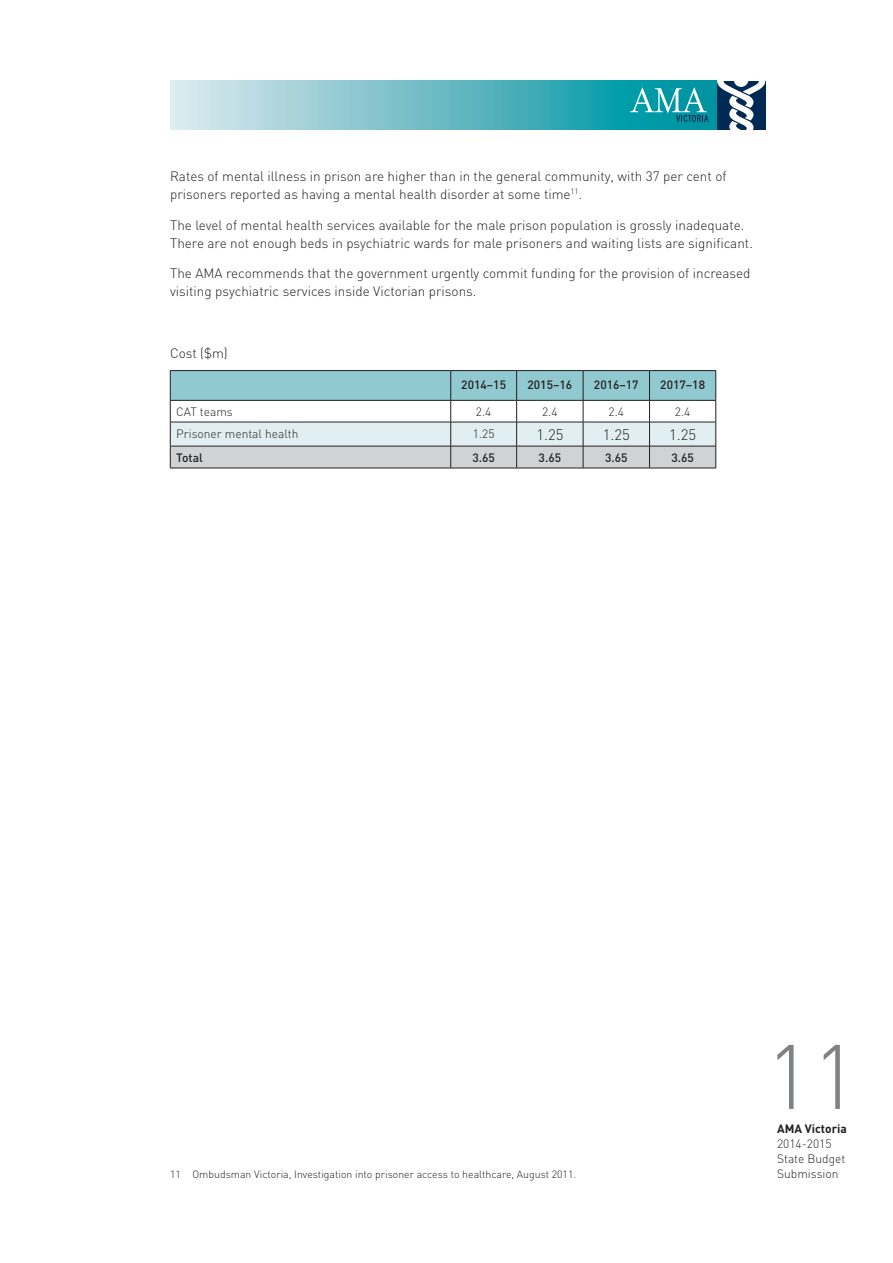
<style>
.page{position:relative;width:893px;height:1263px;background:#fff}
.page>*{position:absolute;margin:0;border:0;box-sizing:border-box;transform-origin:0 0}
.t1{font:300 90px "DIN";color:#808285}
.body{font:300 15px "DIN";color:#231f20}
.t2{font:300 13.5px/18px "DIN";color:#231f20}
.body-2{font:300 12px/15px "DIN";color:#231f20}
.body-3{font:500 12px "DIN";color:#231f20}
.t3{font:700 12px "DIN";color:#231f20}
.body-4{font:300 10.5px "DIN";color:#231f20}
</style>
<div class="page">
<svg style="left:170px;top:81px;width:547px;height:48px;background:#70bec7"></svg>
<svg style="left:717px;top:81px;width:48px;height:48px"></svg>
<svg style="left:630px;top:88px;width:78px;height:34px;background:#2ea6b2"></svg>
<hr style="left:170px;top:370px;width:281px;height:1px;background:#231f20">
<hr style="left:451px;top:370px;width:66px;height:1px;background:#231f20">
<hr style="left:517px;top:370px;width:66px;height:1px;background:#231f20">
<hr style="left:583px;top:370px;width:66px;height:1px;background:#231f20">
<hr style="left:649px;top:370px;width:67px;height:1px;background:#231f20">
<hr style="left:451px;top:468px;width:66px;height:1px;background:#231f20">
<hr style="left:649px;top:468px;width:67px;height:1px;background:#231f20">
<hr style="left:170px;top:468px;width:281px;height:1px;background:#231f20">
<hr style="left:517px;top:468px;width:66px;height:1px;background:#231f20">
<svg style="left:170px;top:371px;width:546px;height:97px"></svg>
<hr style="left:583px;top:468px;width:66px;height:1px;background:#231f20">
<p class="t2" style="left:170px;top:167px;width:558px">Rates of mental illness in prison are higher than in the general community, with 37 per cent of prisoners reported as having a mental health disorder at some time<sup>11</sup>.</p>
<p class="t2" style="left:170px;top:216px;width:584px">The level of mental health services available for the male prison population is grossly inadequate.<br>There are not enough beds in psychiatric wards for male prisoners and waiting lists are significant.</p>
<p class="t2" style="left:170px;top:264px;width:582px">The AMA recommends that the government urgently commit funding for the provision of increased visiting psychiatric services inside Victorian prisons.</p>
<p class="t2" style="left:170px;top:344px;width:59px">Cost ($m)</p>
<p class="body-3" style="left:461px;top:377px;width:46px">2014–15</p>
<p class="body-3" style="left:527px;top:377px;width:46px">2015–16</p>
<p class="body-3" style="left:594px;top:377px;width:46px">2016–17</p>
<p class="body-3" style="left:660px;top:377px;width:46px">2017–18</p>
<p class="body-2" style="left:176px;top:404px;width:58px">CAT teams</p>
<p class="body-2" style="left:476px;top:404px;width:17px">2.4</p>
<p class="body-2" style="left:542px;top:404px;width:17px">2.4</p>
<p class="body-2" style="left:609px;top:404px;width:17px">2.4</p>
<p class="body-2" style="left:675px;top:404px;width:17px">2.4</p>
<p class="body-2" style="left:176px;top:426px;width:124px">Prisoner mental health</p>
<p class="body-2" style="left:473px;top:426px;width:23px">1.25</p>
<p class="body" style="left:536px;top:425px;width:29px">1.25</p>
<p class="body" style="left:603px;top:425px;width:29px">1.25</p>
<p class="body" style="left:669px;top:425px;width:29px">1.25</p>
<p class="body-3" style="left:176px;top:450px;width:28px">Total</p>
<p class="body-3" style="left:472px;top:450px;width:24px">3.65</p>
<p class="body-3" style="left:539px;top:450px;width:24px">3.65</p>
<p class="body-3" style="left:605px;top:450px;width:24px">3.65</p>
<p class="body-3" style="left:671px;top:450px;width:24px">3.65</p>
<p class="body-4" style="left:170px;top:1168px;width:408px">11 Ombudsman Victoria, Investigation into prisoner access to healthcare, August 2011.</p>
<p class="t1" style="left:765px;top:1021px;width:94px">11</p>
<p class="t3" style="left:777px;top:1120px;width:71px">AMA Victoria</p>
<p class="body-2" style="left:777px;top:1136px;width:70px">2014-2015<br>State Budget<br>Submission</p>
</div>
